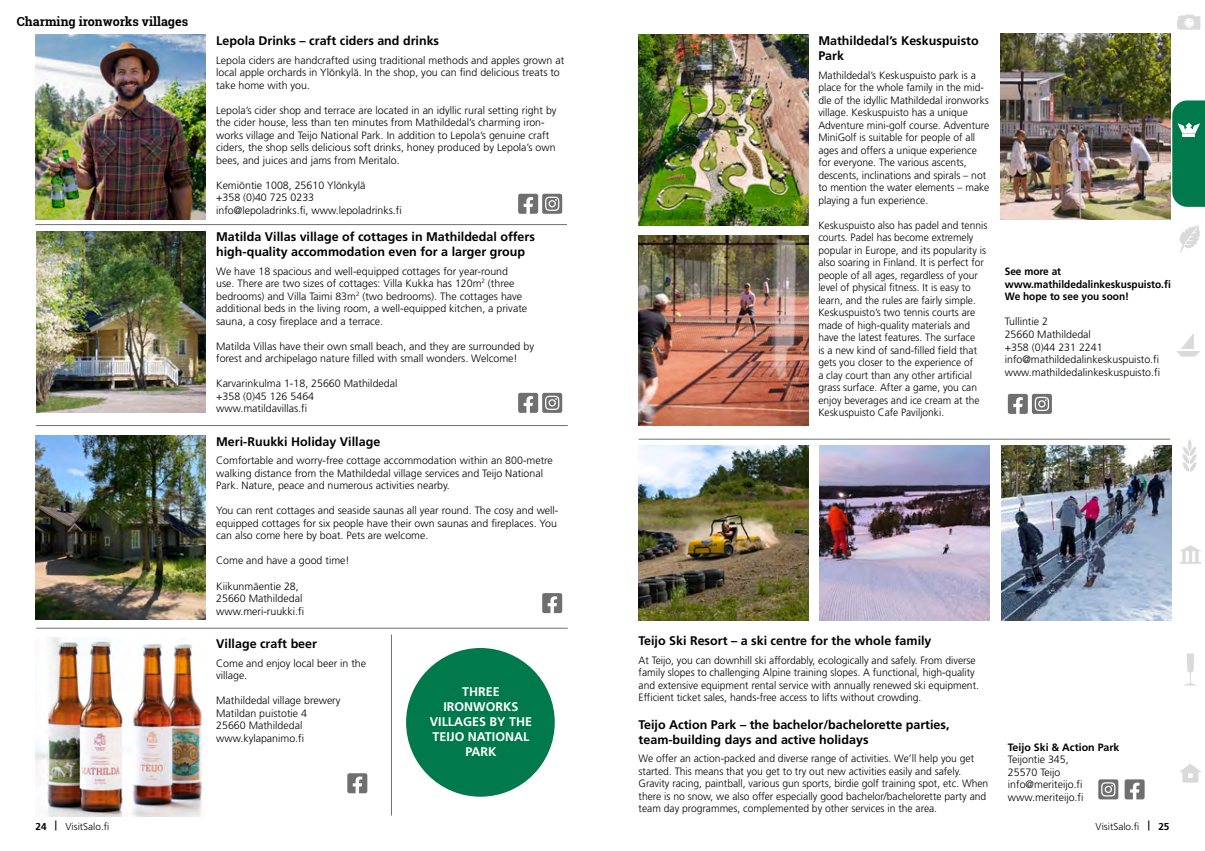
<style>
.page{position:relative;width:1205px;height:851px;background:#fff}
.page>*{position:absolute;margin:0;border:0;box-sizing:border-box;transform-origin:0 0}
.Moduulien_otsikot_H2{font:700 12.5px/15px "Frutiger LT Pro";color:#000}
.t1{font:700 12.5px/15px "Frutiger LT Pro";color:#fff;text-align:center}
.t2{font:700 12.5px "Roboto Slab";color:#000}
.Leipäteksti{font:300 10.62px/12.5px "Frutiger LT Std";color:#000}
.Leipäteksti-2{font:300 10.62px/12.5px "Frutiger LT Std";color:#000;scale:.96 1}
.Leipäteksti-3{font:700 10.62px/12.5px "Frutiger LT Std";color:#000;scale:.95 1}
.Leipäteksti-4{font:700 10.62px "Frutiger LT Std";color:#000}
.t3{font:300 10px "Frutiger LT Std";color:#000}
.s1{font-weight:700}
</style>
<div class="page">
<svg style="left:1180px;top:545px;width:21px;height:18px"></svg>
<svg style="left:1185px;top:653px;width:11px;height:32px"></svg>
<svg style="left:1180px;top:764px;width:21px;height:18px"></svg>
<svg style="left:1179px;top:225px;width:21px;height:28px"></svg>
<svg style="left:1177px;top:15px;width:23px;height:15px"></svg>
<svg style="left:1172px;top:100px;width:33px;height:107px;background:#17855c"></svg>
<svg style="left:1182px;top:439px;width:15px;height:33px"></svg>
<svg style="left:1176px;top:333px;width:24px;height:23px"></svg>
<svg style="left:1008px;top:394px;width:44px;height:20px"></svg>
<img style="left:1000px;top:33px;width:170px;height:186px">
<img style="left:638px;top:235px;width:171px;height:190px">
<img style="left:638px;top:35px;width:171px;height:190px">
<hr style="left:638px;top:439px;width:532px;height:1px;background:#706f6f">
<svg style="left:1124px;top:779px;width:20px;height:20px"></svg>
<svg style="left:1098px;top:779px;width:20px;height:20px"></svg>
<img style="left:638px;top:446px;width:171px;height:174px">
<img style="left:819px;top:446px;width:170px;height:174px">
<img style="left:1001px;top:446px;width:170px;height:174px">
<hr style="left:36px;top:425px;width:532px;height:1px;background:#706f6f">
<hr style="left:36px;top:628px;width:532px;height:1px;background:#706f6f">
<hr style="left:35px;top:224px;width:532px;height:1px;background:#706f6f">
<img style="left:36px;top:231px;width:170px;height:182px">
<img style="left:35px;top:35px;width:171px;height:184px">
<img style="left:35px;top:435px;width:171px;height:185px">
<img style="left:35px;top:637px;width:168px;height:179px">
<svg style="left:518px;top:194px;width:44px;height:20px"></svg>
<svg style="left:518px;top:393px;width:44px;height:20px"></svg>
<svg style="left:542px;top:593px;width:20px;height:20px"></svg>
<svg style="left:347px;top:773px;width:20px;height:20px"></svg>
<div style="left:406px;top:648px;width:149px;height:148px;background:#00794c;border-radius:50%"></div>
<hr style="left:391px;top:634px;width:1px;height:181px;background:#706f6f">
<p class="t2" style="left:17px;top:13px;width:173px">Charming ironworks villages</p>
<p class="Moduulien_otsikot_H2" style="left:216px;top:33px;width:224px">Lepola Drinks – craft ciders and drinks</p>
<p class="Leipäteksti" style="left:216px;top:54px;width:349px">Lepola ciders are handcrafted using traditional methods and apples grown at local apple orchards in Ylönkylä. In the shop, you can find delicious treats to take home with you.</p>
<p class="Leipäteksti" style="left:216px;top:104px;width:342px">Lepola’s cider shop and terrace are located in an idyllic rural setting right by the cider house, less than ten minutes from Mathildedal’s charming iron&shy;works village and Teijo National Park. In addition to Lepola’s genuine craft ciders, the shop sells delicious soft drinks, honey produced by Lepola’s own bees, and juices and jams from Meritalo.</p>
<p class="Leipäteksti" style="left:216px;top:179px;width:187px">Kemiöntie 1008, 25610 Ylönkylä<br>+358 (0)40 725 0233 info@lepoladrinks.fi, www.lepoladrinks.fi</p>
<p class="Moduulien_otsikot_H2" style="left:216px;top:229px;width:320px">Matilda Villas village of cottages in Mathildedal offers high-quality accommodation even for a larger group</p>
<p class="Leipäteksti" style="left:216px;top:265px;width:312px">We have 18 spacious and well-equipped cottages for year-round use. There are two sizes of cottages: Villa Kukka has 120m<sup>2</sup> (three bedrooms) and Villa Taimi 83m<sup>2</sup> (two bedrooms). The cottages have additional beds in the living room, a well-equipped kitchen, a private sauna, a cosy fireplace and a terrace.</p>
<p class="Leipäteksti" style="left:216px;top:340px;width:319px">Matilda Villas have their own small beach, and they are surrounded by forest and archipelago nature filled with small wonders. Welcome!</p>
<p class="Leipäteksti" style="left:216px;top:377px;width:183px">Karvarinkulma 1-18, 25660 Mathildedal</p>
<p class="Leipäteksti" style="left:216px;top:390px;width:99px">+358 (0)45 126 5464</p>
<p class="Leipäteksti" style="left:216px;top:402px;width:92px">www.matildavillas.fi</p>
<p class="Moduulien_otsikot_H2" style="left:216px;top:434px;width:166px">Meri-Ruukki Holiday Village</p>
<p class="Leipäteksti" style="left:216px;top:454px;width:338px">Comfortable and worry-free cottage accommodation within an 800-metre walking distance from the Mathildedal village services and Teijo National<br>Park. Nature, peace and numerous activities nearby.</p>
<p class="Leipäteksti" style="left:216px;top:504px;width:344px">You can rent cottages and seaside saunas all year round. The cosy and well&shy;equipped cottages for six people have their own saunas and fireplaces. You can also come here by boat. Pets are welcome.</p>
<p class="Leipäteksti" style="left:216px;top:554px;width:135px">Come and have a good time!</p>
<p class="Leipäteksti" style="left:216px;top:579px;width:89px">Kiikunmäentie 28,<br>25660 Mathildedal www.meri-ruukki.fi</p>
<p class="Moduulien_otsikot_H2" style="left:216px;top:636px;width:102px">Village craft beer</p>
<p class="Leipäteksti" style="left:216px;top:656px;width:151px">Come and enjoy local beer in the village.</p>
<p class="Leipäteksti" style="left:216px;top:694px;width:126px">Mathildedal village brewery<br>Matildan puistotie 4<br>25660 Mathildedal www.kylapanimo.fi</p>
<p class="t1" style="left:430px;top:683px;width:104px">THREE<br>IRONWORKS<br>VILLAGES BY THE<br>TEIJO NATIONAL<br>PARK</p>
<p class="Moduulien_otsikot_H2" style="left:818px;top:33px;width:162px">Mathildedal’s Keskuspuisto<br>Park</p>
<p class="Leipäteksti" style="left:818px;top:69px;width:173px">Mathildedal’s Keskuspuisto park is a place for the whole family in the mid&shy;dle of the idyllic Mathildedal ironworks village. Keskuspuisto has a unique Adventure mini-golf course. Adventure MiniGolf is suitable for people of all ages and offers a unique experience for everyone. The various ascents, descents, inclinations and spirals – not to mention the water elements – make playing a fun experience.</p>
<p class="Leipäteksti-2" style="left:818px;top:219px;width:177px">Keskuspuisto also has padel and tennis courts. Padel has become extremely popular in Europe, and its popularity is also soaring in Finland. It is perfect for people of all ages, regardless of your level of physical fitness. It is easy to learn, and the rules are fairly simple.<br>Keskuspuisto’s two tennis courts are made of high-quality materials and have the latest features. The surface<br>is a new kind of sand-filled field that gets you closer to the experience of<br>a clay court than any other artificial grass surface. After a game, you can enjoy beverages and ice cream at the Keskuspuisto Cafe Paviljonki.</p>
<p class="Leipäteksti-3" style="left:1005px;top:265px;width:176px">See more at www.mathildedalinkeskuspuisto.fi<br>We hope to see you soon!</p>
<p class="Leipäteksti" style="left:1005px;top:315px;width:45px">Tullintie 2</p>
<p class="Leipäteksti" style="left:1005px;top:328px;width:88px">25660 Mathildedal</p>
<p class="Leipäteksti" style="left:1005px;top:340px;width:99px">+358 (0)44 231 2241</p>
<p class="Leipäteksti" style="left:1005px;top:353px;width:156px">info@mathildedalinkeskuspuisto.fi</p>
<p class="Leipäteksti" style="left:1005px;top:365px;width:157px">www.mathildedalinkeskuspuisto.fi</p>
<p class="Moduulien_otsikot_H2" style="left:638px;top:633px;width:294px">Teijo Ski Resort – a ski centre for the whole family</p>
<p class="Leipäteksti" style="left:638px;top:653px;width:342px">At Teijo, you can downhill ski affordably, ecologically and safely. From diverse family slopes to challenging Alpine training slopes. A functional, high-quality and extensive equipment rental service with annually renewed ski equipment.<br>Efficient ticket sales, hands-free access to lifts without crowding.</p>
<p class="Moduulien_otsikot_H2" style="left:638px;top:716px;width:312px">Teijo Action Park – the bachelor/bachelorette parties, team-building days and active holidays</p>
<p class="Leipäteksti" style="left:638px;top:752px;width:351px">We offer an action-packed and diverse range of activities. We’ll help you get started. This means that you get to try out new activities easily and safely.<br>Gravity racing, paintball, various gun sports, birdie golf training spot, etc. When there is no snow, we also offer especially good bachelor/bachelorette party and team day programmes, complemented by other services in the area.</p>
<p class="Leipäteksti-4" style="left:1008px;top:740px;width:113px">Teijo Ski &amp; Action Park</p>
<p class="Leipäteksti" style="left:1008px;top:753px;width:62px">Teijontie 345,</p>
<p class="Leipäteksti" style="left:1008px;top:765px;width:54px">25570 Teijo</p>
<p class="Leipäteksti" style="left:1008px;top:778px;width:76px">info@meriteijo.fi</p>
<p class="Leipäteksti" style="left:1008px;top:790px;width:77px">www.meriteijo.fi</p>
<p class="t3" style="left:35px;top:820px;width:75px"><span class="s1">24 |</span> VisitSalo.fi</p>
<p class="t3" style="left:1095px;top:820px;width:75px">VisitSalo.fi <span class="s1">| 25</span></p>
</div>
